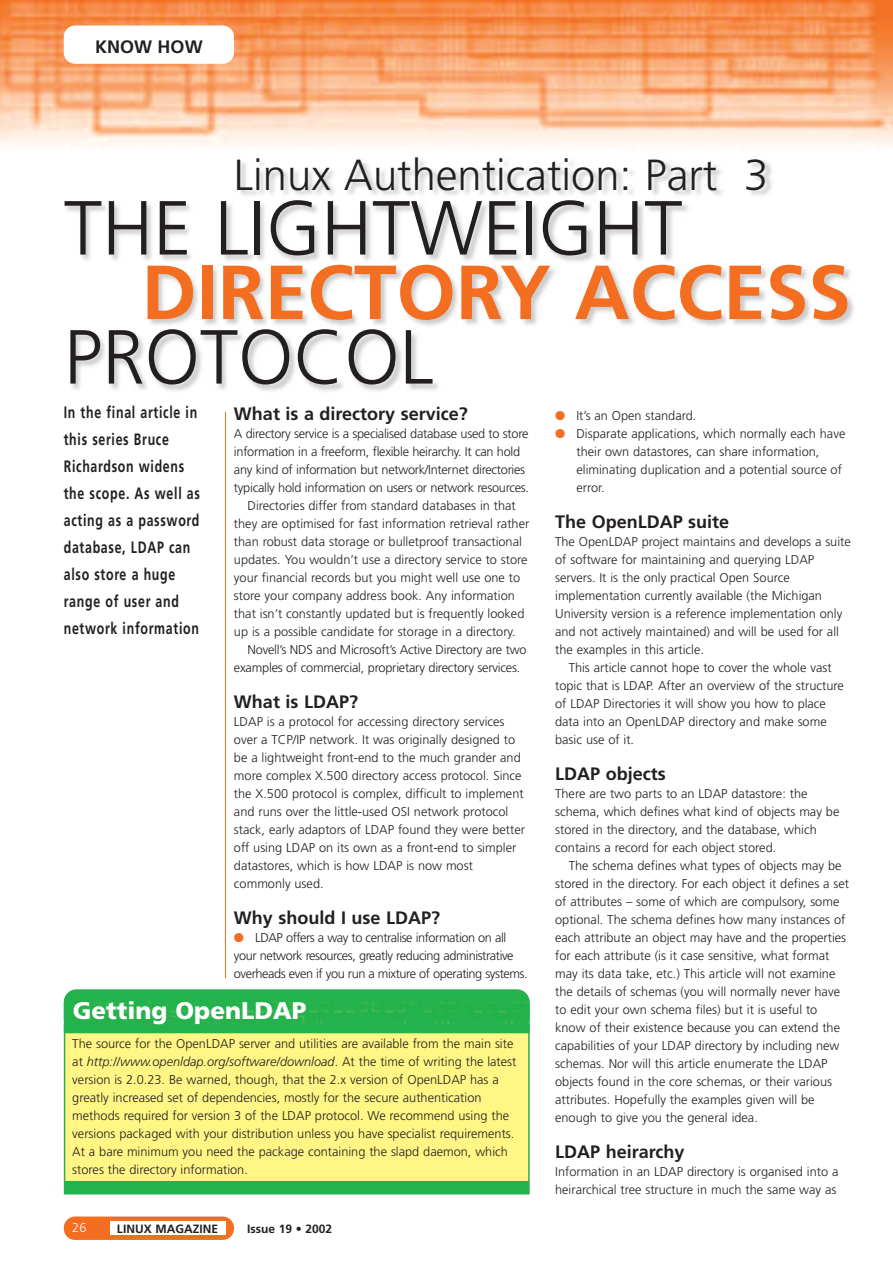
<style>
.page{position:relative;width:893px;height:1262px;background:#fff}
.page>*{position:absolute;margin:0;border:0;box-sizing:border-box;transform-origin:0 0}
.t1{font:300 76.5px "Frutiger";color:#231f20}
.t2{font:700 76.5px "Frutiger";color:#f36e21}
.t3{font:300 43.5px "Frutiger";color:#231f20}
.t4{font:900 24px "Frutiger";color:#fff}
.t5{font:700 18px "Frutiger";color:#231f20}
.t6{font:700 16.5px/27px "Frutiger";letter-spacing:.055em;color:#231f20;scale:.75 1}
.t7{font:300 12.75px/18px "Frutiger";color:#231f20}
.t8{font:300 12.75px "Frutiger";letter-spacing:-.02em;color:#231f20}
.t9{font:300 12.75px/18px "Frutiger";letter-spacing:-.035em;color:#231f20}
.t10{font:300 12.75px "Frutiger";color:#fff}
.t11{font:700 12px "Frutiger";color:#231f20}
.s1{color:#f36e21}
.s2{font-style:italic}
</style>
<div class="page">
<img style="left:1px;top:0;width:891px;height:147px">
<div style="left:64px;top:26px;width:170px;height:38px;background:#fff;border-radius:11px"></div>
<div style="left:64px;top:1216px;width:170px;height:23px;background:#f36e21;border-radius:11px"></div>
<div style="left:110px;top:1221px;width:115px;height:13px;background:#fff"></div>
<hr style="left:225px;top:404px;width:1px;height:574px;background:#f36e21">
<img style="left:66px;top:161px;width:788px;height:250px">
<div style="left:64px;top:1033px;width:465px;height:147px;background:#fff685"></div>
<img style="left:64px;top:989px;width:465px;height:35px">
<div style="left:64px;top:1180px;width:465px;height:14px;background:#23b24b"></div>
<div style="left:64px;top:1024px;width:465px;height:9px;background:#23b24b"></div>
<h3 class="t5" style="left:95px;top:39px;width:109px">KNOW HOW</h3>
<h2 class="t3" style="left:234px;top:157px;width:535px">Linux Authentication: Part 3</h2>
<h1 class="t1" style="left:64px;top:197px;width:620px">THE LIGHTWEIGHT</h1>
<h1 class="t2" style="left:141px;top:262px;width:711px">DIRECTORY ACCESS</h1>
<h1 class="t1" style="left:64px;top:326px;width:371px">PROTOCOL</h1>
<p class="t6" style="left:64px;top:399px;width:183px">In the final article in this series Bruce<br>Richardson widens the scope. As well as acting as a password database, LDAP can also store a huge range of user and network information</p>
<h3 class="t5" style="left:234px;top:406px;width:235px">What is a directory service?</h3>
<p class="t7" style="left:555px;top:407px;width:143px"><span class="s1">●</span> It’s an Open standard.</p>
<p class="t7" style="left:576px;top:425px;width:270px;text-indent:-21px"><span class="s1">●</span> Disparate applications, which normally each have their own datastores, can share information, eliminating duplication and a potential source of error.</p>
<h3 class="t5" style="left:555px;top:514px;width:176px">The OpenLDAP suite</h3>
<p class="t7" style="left:555px;top:533px;width:297px">The OpenLDAP project maintains and develops a suite</p>
<p class="t7" style="left:555px;top:551px;width:261px">of software for maintaining and querying LDAP</p>
<p class="t7" style="left:555px;top:569px;width:236px">servers. It is the only practical Open Source</p>
<p class="t7" style="left:555px;top:587px;width:268px">implementation currently available (the Michigan</p>
<p class="t7" style="left:555px;top:605px;width:289px">University version is a reference implementation only</p>
<p class="t7" style="left:555px;top:623px;width:285px">and not actively maintained) and will be used for all</p>
<p class="t7" style="left:555px;top:641px;width:150px">the examples in this article.</p>
<p class="t7" style="left:568px;top:659px;width:264px">This article cannot hope to cover the whole vast</p>
<p class="t7" style="left:555px;top:677px;width:290px">topic that is LDAP. After an overview of the structure</p>
<p class="t7" style="left:555px;top:695px;width:272px">of LDAP Directories it will show you how to place</p>
<p class="t7" style="left:555px;top:713px;width:273px">data into an OpenLDAP directory and make some</p>
<p class="t7" style="left:555px;top:731px;width:80px">basic use of it.</p>
<h3 class="t5" style="left:555px;top:766px;width:112px">LDAP objects</h3>
<p class="t7" style="left:555px;top:785px;width:286px">There are two parts to an LDAP datastore: the schema, which defines what kind of objects may be stored in the directory, and the database, which contains a record for each object stored.</p>
<p class="t7" style="left:555px;top:857px;width:295px;text-indent:13px">The schema defines what types of objects may be stored in the directory. For each object it defines a set of attributes – some of which are compulsory, some optional. The schema defines how many instances of each attribute an object may have and the properties for each attribute (is it case sensitive, what format may its data take, etc.) This article will not examine the details of schemas (you will normally never have to edit your own schema files) but it is useful to know of their existence because you can extend the capabilities of your LDAP directory by including new schemas. Nor will this article enumerate the LDAP objects found in the core schemas, or their various attributes. Hopefully the examples given will be enough to give you the general idea.</p>
<h3 class="t5" style="left:555px;top:1144px;width:131px">LDAP heirarchy</h3>
<p class="t7" style="left:555px;top:1163px;width:285px">Information in an LDAP directory is organised into a heirarchical tree structure in much the same way as</p>
<p class="t8" style="left:234px;top:428px;width:296px">A directory service is a specialised database used to store</p>
<p class="t8" style="left:234px;top:446px;width:288px">information in a freeform, flexible heirarchy. It can hold</p>
<p class="t8" style="left:234px;top:464px;width:293px">any kind of information but network/Internet directories</p>
<p class="t8" style="left:234px;top:482px;width:296px">typically hold information on users or network resources.</p>
<p class="t7" style="left:247px;top:497px;width:270px">Directories differ from standard databases in that</p>
<p class="t7" style="left:234px;top:515px;width:297px">they are optimised for fast information retrieval rather</p>
<p class="t7" style="left:234px;top:533px;width:289px">than robust data storage or bulletproof transactional</p>
<p class="t7" style="left:234px;top:551px;width:295px">updates. You wouldn’t use a directory service to store</p>
<p class="t7" style="left:234px;top:569px;width:288px">your financial records but you might well use one to</p>
<p class="t7" style="left:234px;top:587px;width:282px">store your company address book. Any information</p>
<p class="t7" style="left:234px;top:605px;width:292px">that isn’t constantly updated but is frequently looked</p>
<p class="t7" style="left:234px;top:623px;width:283px">up is a possible candidate for storage in a directory.</p>
<p class="t7" style="left:247px;top:641px;width:280px">Novell’s NDS and Microsoft’s Active Directory are two</p>
<p class="t7" style="left:234px;top:659px;width:288px">examples of commercial, proprietary directory services.</p>
<h3 class="t5" style="left:234px;top:694px;width:125px">What is LDAP?</h3>
<p class="t7" style="left:234px;top:713px;width:292px">LDAP is a protocol for accessing directory services over a TCP/IP network. It was originally designed to be a lightweight front-end to the much grander and more complex X.500 directory access protocol. Since the X.500 protocol is complex, difficult to implement and runs over the little-used OSI network protocol stack, early adaptors of LDAP found they were better off using LDAP on its own as a front-end to simpler datastores, which is how LDAP is now most commonly used.</p>
<h3 class="t5" style="left:234px;top:910px;width:207px">Why should I use LDAP?</h3>
<p class="t9" style="left:234px;top:929px;width:295px"><span class="s1">●</span> LDAP offers a way to centralise information on all your network resources, greatly reducing administrative overheads even if you run a mixture of operating systems.</p>
<h3 class="t4" style="left:73px;top:1000px;width:235px">Getting OpenLDAP</h3>
<p class="t7" style="left:72px;top:1035px;width:445px">The source for the OpenLDAP server and utilities are available from the main site at <span class="s2">http://www.openldap.org/software/download</span>. At the time of writing the latest version is 2.0.23. Be warned, though, that the 2.x version of OpenLDAP has a greatly increased set of dependencies, mostly for the secure authentication methods required for version 3 of the LDAP protocol. We recommend using the versions packaged with your distribution unless you have specialist requirements.<br>At a bare minimum you need the package containing the slapd daemon, which stores the directory information.</p>
<p class="t10" style="left:72px;top:1222px;width:16px">26</p>
<p class="t11" style="left:117px;top:1223px;width:102px">LINUX MAGAZINE</p>
<p class="t11" style="left:247px;top:1223px;width:87px">Issue 19 • 2002</p>
</div>
